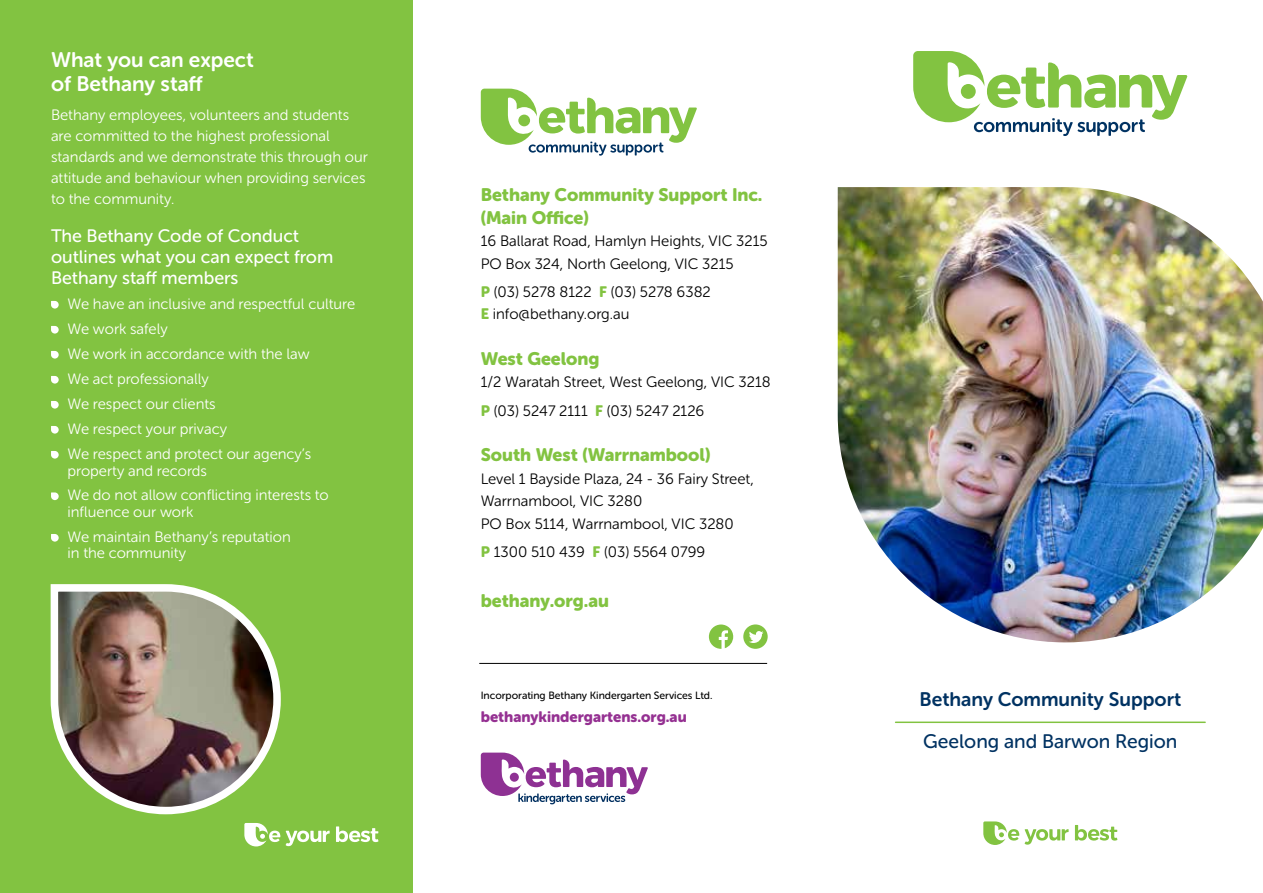
<style>
.page{position:relative;width:1263px;height:893px;background:#fff}
.page>*{position:absolute;margin:0;border:0;box-sizing:border-box;transform-origin:0 0}
.t1{font:21px/24px "Museo Sans Rounded 700";color:#fff}
.t2{font:19.5px "Museo Sans Rounded 700";color:#003262}
.t3{font:19.5px "Museo Sans Rounded 500";color:#003262}
.t4{font:18px/22.5px "Museo Sans Rounded 900";color:#82c341}
.t5{font:18px/21px "Museo Sans Rounded 500";color:#fff}
.t6{font:15px/25px "Museo Sans Rounded 300";color:#fff}
.t7{font:15px/22.5px "Museo Sans Rounded 300";color:#000}
.t8{font:15px "Museo Sans Rounded 900";color:#953192}
.t9{font:10.5px "Museo Sans Rounded 500";color:#000}
.s1{font-family:"Museo Sans Rounded 900";color:#82c341}
</style>
<div class="page">
<div style="left:0;top:0;width:412px;height:893px;background:#82c341"></div>
<svg style="left:51px;top:301px;width:8px;height:8px"></svg>
<svg style="left:51px;top:326px;width:8px;height:8px"></svg>
<svg style="left:51px;top:351px;width:8px;height:8px"></svg>
<svg style="left:51px;top:376px;width:8px;height:8px"></svg>
<svg style="left:51px;top:401px;width:8px;height:8px"></svg>
<svg style="left:51px;top:426px;width:8px;height:8px"></svg>
<svg style="left:51px;top:451px;width:8px;height:8px"></svg>
<svg style="left:51px;top:492px;width:8px;height:8px"></svg>
<svg style="left:51px;top:534px;width:8px;height:8px"></svg>
<svg style="left:913px;top:51px;width:274px;height:85px"></svg>
<img style="left:838px;top:187px;width:425px;height:455px">
<svg style="left:983px;top:821px;width:134px;height:24px"></svg>
<hr style="left:895px;top:721px;width:310px;height:2px;background:#82c341">
<svg style="left:481px;top:89px;width:216px;height:67px"></svg>
<hr style="left:479px;top:663px;width:288px;height:1px;background:#000">
<svg style="left:481px;top:753px;width:167px;height:51px"></svg>
<svg style="left:709px;top:624px;width:24px;height:25px"></svg>
<svg style="left:743px;top:624px;width:25px;height:25px"></svg>
<svg style="left:244px;top:823px;width:134px;height:23px"></svg>
<img style="left:50px;top:584px;width:231px;height:231px">
<h1 class="t1" style="left:51px;top:48px;width:204px">What you can expect of Bethany staff</h1>
<p class="t6" style="left:51px;top:105px;width:318px;line-height:21px">Bethany employees, volunteers and students are committed to the highest professional standards and we demonstrate this through our attitude and behaviour when providing services to the community.</p>
<p class="t5" style="left:51px;top:226px;width:284px">The Bethany Code of Conduct outlines what you can expect from<br>Bethany staff members</p>
<p class="t6" style="left:68px;top:292px;width:289px">We have an inclusive and respectful culture<br>We work safely<br>We work in accordance with the law<br>We act professionally<br>We respect our clients<br>We respect your privacy<br>We respect and protect our agency’s</p>
<p class="t6" style="left:68px;top:459px;width:263px;line-height:24.3px">property and records<br>We do not allow conflicting interests to</p>
<p class="t6" style="left:68px;top:499px;width:225px">influence our work<br>We maintain Bethany’s reputation</p>
<p class="t6" style="left:68px;top:541px;width:120px">in the community</p>
<p class="t4" style="left:481px;top:184px;width:283px">Bethany Community Support Inc. (Main Office)</p>
<p class="t7" style="left:481px;top:230px;width:288px">16 Ballarat Road, Hamlyn Heights, VIC 3215<br>PO Box 324, North Geelong, VIC 3215</p>
<p class="t7" style="left:481px;top:281px;width:232px"><span class="s1">P</span> (03) 5278 8122 <span class="s1">F</span> (03) 5278 6382<br><span class="s1">E</span> info@bethany.org.au</p>
<p class="t4" style="left:481px;top:347px;width:120px">West Geelong</p>
<p class="t7" style="left:481px;top:368px;width:291px;line-height:28.3px">1/2 Waratah Street, West Geelong, VIC 3218<br><span class="s1">P</span> (03) 5247 2111 <span class="s1">F</span> (03) 5247 2126</p>
<p class="t4" style="left:481px;top:444px;width:231px">South West (Warrnambool)</p>
<p class="t7" style="left:481px;top:467px;width:275px">Level 1 Bayside Plaza, 24 - 36 Fairy Street,<br>Warrnambool, VIC 3280<br>PO Box 5114, Warrnambool, VIC 3280</p>
<p class="t7" style="left:481px;top:541px;width:226px"><span class="s1">P</span> 1300 510 439 <span class="s1">F</span> (03) 5564 0799</p>
<p class="t4" style="left:481px;top:589px;width:130px">bethany.org.au</p>
<p class="t9" style="left:481px;top:690px;width:233px">Incorporating Bethany Kindergarten Services Ltd.</p>
<p class="t8" style="left:481px;top:708px;width:207px">bethanykindergartens.org.au</p>
<h2 class="t2" style="left:920px;top:689px;width:263px">Bethany Community Support</h2>
<h2 class="t3" style="left:923px;top:731px;width:256px">Geelong and Barwon Region</h2>
</div>
